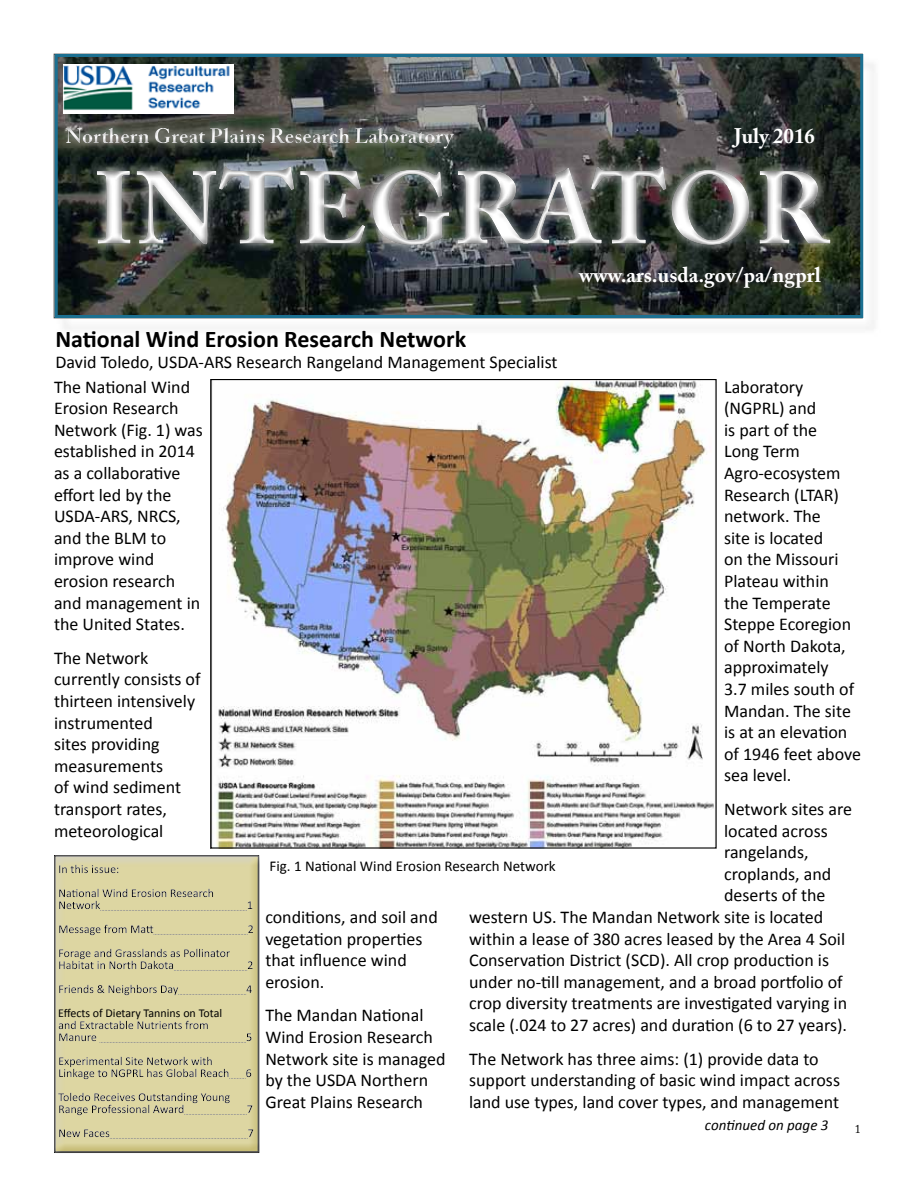
<style>
.page{position:relative;width:918px;height:1188px;background:#fff}
.page>*{position:absolute;margin:0;border:0;box-sizing:border-box;transform-origin:0 0}
.t1{font:700 102px "Adobe Caslon Pro";color:#fff}
.t2{font:700 24px "Calibri";color:#000}
.t3{font:700 21px "Adobe Caslon Pro";color:#fff}
.t4{font:18px/21.6px "Calibri";color:#000}
.t5{font:15px "Calibri";color:#000}
.t6{font:italic 15px "Calibri";color:#000}
.t7{font:12px "Calibri";color:#000}
.t8{font:12px "Adobe Caslon Pro";color:#000}
</style>
<div class="page">
<div style="left:56px;top:56px;width:825px;height:281px;background:#f7f7f7"></div>
<div style="left:47px;top:47px;width:822px;height:273px;background:#fff;opacity:.75"></div>
<div style="left:47px;top:54px;width:822px;height:272px;background:#000;opacity:.75"></div>
<img style="left:59px;top:58px;width:800px;height:256px">
<div style="left:55px;top:54px;width:808px;height:264px;border:3px solid #1c7091"></div>
<div style="left:56px;top:117px;width:782px;height:136px;background:#fff;opacity:.75"></div>
<div style="left:60px;top:120px;width:777px;height:134px;background:#000;opacity:.5"></div>
<img style="left:63px;top:65px;width:170px;height:49px">
<div style="left:48px;top:848px;width:222px;height:307px;background:#000;opacity:.75"></div>
<img style="left:212px;top:381px;width:502px;height:466px">
<p class="t3" style="left:65px;top:123px;width:390px">Northern Great Plains Research Laboratory</p>
<h1 class="t1" style="left:93px;top:148px;width:738px">INTEGRATOR</h1>
<p class="t3" style="left:734px;top:123px;width:82px">July 2016</p>
<h2 class="t2" style="left:56px;top:323px;width:412px">National Wind Erosion Research Network</h2>
<p class="t4" style="left:56px;top:351px;width:504px">David Toledo, USDA-ARS Research Rangeland Management Specialist</p>
<p class="t3" style="left:579px;top:263px;width:243px">www.ars.usda.gov/pa/ngprl</p>
<p class="t4" style="left:54px;top:376px;width:150px">The National Wind<br>Erosion Research<br>Network (Fig. 1) was established in 2014 as a collaborative effort led by the<br>USDA-ARS, NRCS, and the BLM to improve wind erosion research and management in the United States.</p>
<p class="t4" style="left:54px;top:647px;width:148px">The Network currently consists of thirteen intensively instrumented<br>sites providing measurements<br>of wind sediment transport rates, meteorological</p>
<p class="t7" style="left:58px;top:1005px;width:165px">Effects of Dietary Tannins on Total</p>
<p class="t4" style="left:724px;top:376px;width:138px">Laboratory (NGPRL) and<br>is part of the<br>Long Term<br>Agro-ecosystem<br>Research (LTAR) network. The<br>site is located<br>on the Missouri<br>Plateau within<br>the Temperate<br>Steppe Ecoregion of North Dakota, approximately<br>3.7 miles south of<br>Mandan. The site is at an elevation of 1946 feet above sea level.</p>
<p class="t4" style="left:724px;top:798px;width:129px">Network sites are</p>
<p class="t4" style="left:724px;top:820px;width:105px">located across</p>
<p class="t4" style="left:724px;top:841px;width:86px">rangelands,</p>
<p class="t4" style="left:724px;top:863px;width:109px">croplands, and</p>
<p class="t4" style="left:724px;top:885px;width:103px">deserts of the</p>
<p class="t4" style="left:469px;top:906px;width:356px">western US. The Mandan Network site is located</p>
<p class="t4" style="left:469px;top:928px;width:378px">within a lease of 380 acres leased by the Area 4 Soil</p>
<p class="t4" style="left:469px;top:949px;width:361px">Conservation District (SCD). All crop production is</p>
<p class="t4" style="left:469px;top:971px;width:375px">under no-till management, and a broad portfolio of</p>
<p class="t4" style="left:469px;top:993px;width:380px">crop diversity treatments are investigated varying in</p>
<p class="t4" style="left:469px;top:1014px;width:380px">scale (.024 to 27 acres) and duration (6 to 27 years).</p>
<p class="t4" style="left:469px;top:1048px;width:372px">The Network has three aims: (1) provide data to support understanding of basic wind impact across land use types, land cover types, and management</p>
<p class="t5" style="left:270px;top:856px;width:288px">Fig. 1 National Wind Erosion Research Network</p>
<p class="t4" style="left:265px;top:906px;width:174px">conditions, and soil and vegetation properties that influence wind erosion.</p>
<p class="t4" style="left:265px;top:1005px;width:182px">The Mandan National<br>Wind Erosion Research<br>Network site is managed by the USDA Northern<br>Great Plains Research</p>
<p class="t6" style="left:705px;top:1115px;width:125px">continued on page 3</p>
<p class="t8" style="left:855px;top:1122px;width:7px">1</p>
</div>
